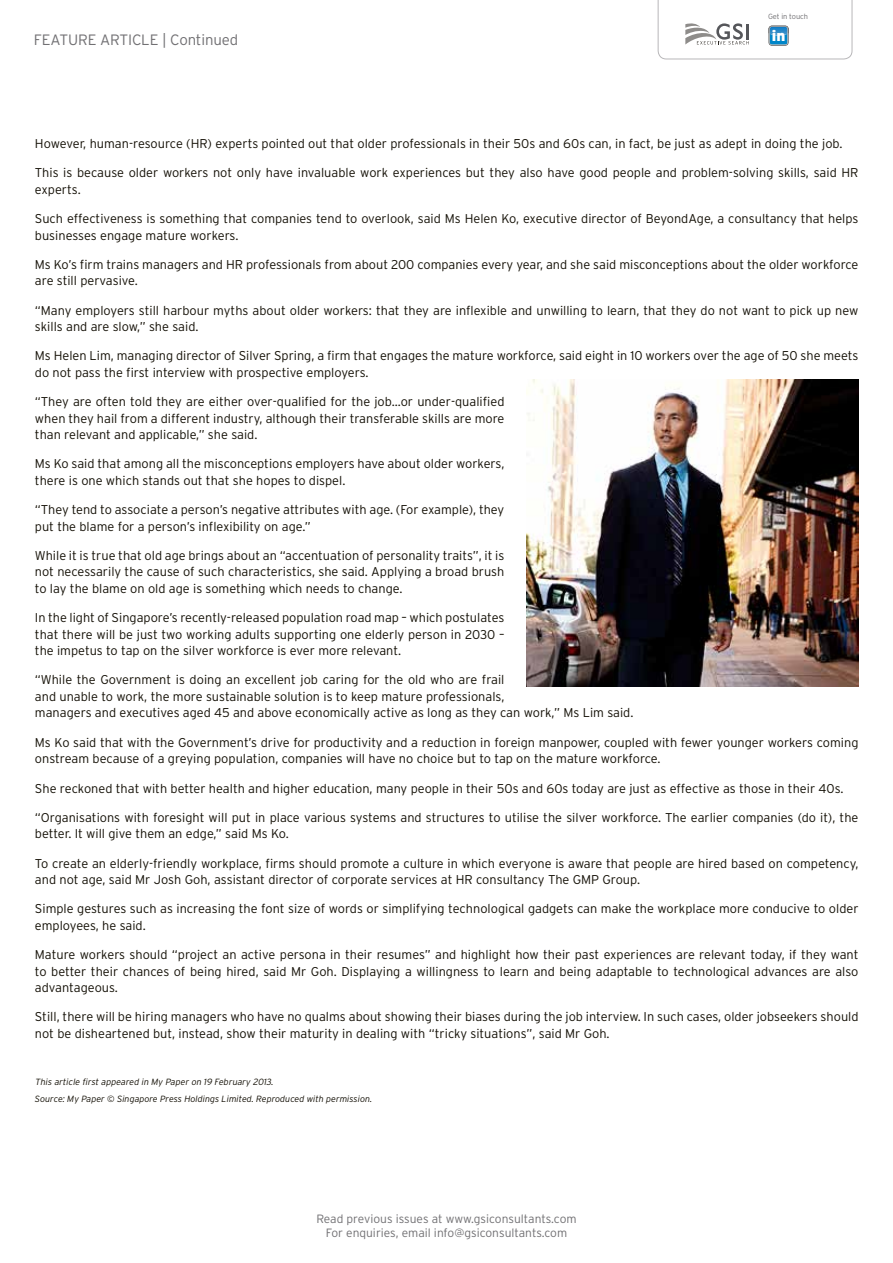
<style>
.page{position:relative;width:893px;height:1263px;background:#fff}
.page>*{position:absolute;margin:0;border:0;box-sizing:border-box;transform-origin:0 0}
.t1{font:900 15.15px "Interstate";color:#fff}
.t2{font:300 15px "Interstate";letter-spacing:-.01em;color:#717073}
.t3{font:300 12.75px/16.5px "Interstate";color:#141006}
.t4{font:300 12px/14.4px "Interstate";color:#717073;text-align:center}
.t5{font:italic 300 9px/17.5px "Interstate";color:#141006}
.t6{font:300 7.5px "Interstate";color:#717073}
.s1{font-style:inherit}
</style>
<div class="page">
<img style="left:527px;top:380px;width:331px;height:306px">
<svg style="left:658px;top:0;width:194px;height:59px"></svg>
<p class="t2" style="left:34px;top:32px;width:206px">feature article | Continued</p>
<p class="t6" style="left:768px;top:12px;width:42px">Get in touch</p>
<p class="t1" style="left:772px;top:27px;width:15px">in</p>
<p class="t3" style="left:35px;top:135px;width:809px">However, human-resource (HR) experts pointed out that older professionals in their 50s and 60s can, in fact, be just as adept in doing the job.</p>
<p class="t3" style="left:35px;top:164px;width:825px">This is because older workers not only have invaluable work experiences but they also have good people and problem-solving skills, said HR experts.</p>
<p class="t3" style="left:35px;top:210px;width:825px">Such effectiveness is something that companies tend to overlook, said Ms Helen Ko, executive director of BeyondAge, a consultancy that helps businesses engage mature workers.</p>
<p class="t3" style="left:35px;top:256px;width:825px">Ms Ko’s firm trains managers and HR professionals from about 200 companies every year, and she said misconceptions about the older workforce are still pervasive.</p>
<p class="t3" style="left:35px;top:302px;width:825px">“Many employers still harbour myths about older workers: that they are inflexible and unwilling to learn, that they do not want to pick up new skills and are slow,” she said.</p>
<p class="t3" style="left:35px;top:347px;width:825px">Ms Helen Lim, managing director of Silver Spring, a firm that engages the mature workforce, said eight in 10 workers over the age of 50 she meets do not pass the first interview with prospective employers.</p>
<p class="t3" style="left:35px;top:393px;width:471px;text-align:justify">“They are often told they are either over-qualified for the job...or under-qualified when they hail from a different industry, although their transferable skills are more than relevant and applicable,” she said.</p>
<p class="t3" style="left:35px;top:455px;width:471px">Ms Ko said that among all the misconceptions employers have about older workers, there is one which stands out that she hopes to dispel.</p>
<p class="t3" style="left:35px;top:501px;width:471px">“They tend to associate a person’s negative attributes with age. (For example), they put the blame for a person’s inflexibility on age.”</p>
<p class="t3" style="left:35px;top:547px;width:471px;text-align:justify">While it is true that old age brings about an “accentuation of personality traits”, it is not necessarily the cause of such characteristics, she said. Applying a broad brush to lay the blame on old age is something which needs to change.</p>
<p class="t3" style="left:35px;top:609px;width:471px;text-align:justify">I n the light of Singapore’s recently-released population road map – which postulates that there will be just two working adults supporting one elderly person in 2030 – the impetus to tap on the silver workforce is ever more relevant.</p>
<p class="t3" style="left:35px;top:672px;width:600px">“While the Government is doing an excellent job caring for the old who are frail<br>and unable to work, the more sustainable solution is to keep mature professionals,<br>managers and executives aged 45 and above economically active as long as they can work,” Ms Lim said.</p>
<p class="t3" style="left:35px;top:734px;width:825px">Ms Ko said that with the Government’s drive for productivity and a reduction in foreign manpower, coupled with fewer younger workers coming onstream because of a greying population, companies will have no choice but to tap on the mature workforce.</p>
<p class="t3" style="left:35px;top:780px;width:810px">She reckoned that with better health and higher education, many people in their 50s and 60s today are just as effective as those in their 40s.</p>
<p class="t3" style="left:35px;top:809px;width:825px">“Organisations with foresight will put in place various systems and structures to utilise the silver workforce. The earlier companies (do it), the better. It will give them an edge,” said Ms Ko.</p>
<p class="t3" style="left:35px;top:855px;width:825px">To create an elderly-friendly workplace, firms should promote a culture in which everyone is aware that people are hired based on competency, and not age, said Mr Josh Goh, assistant director of corporate services at HR consultancy The GMP Group.</p>
<p class="t3" style="left:35px;top:900px;width:825px">Simple gestures such as increasing the font size of words or simplifying technological gadgets can make the workplace more conducive to older employees, he said.</p>
<p class="t3" style="left:35px;top:946px;width:825px;text-align:justify">Mature workers should “project an active persona in their resumes” and highlight how their past experiences are relevant today, if they want to better their chances of being hired, said Mr Goh. Displaying a willingness to learn and being adaptable to technological advances are also advantageous.</p>
<p class="t3" style="left:35px;top:1008px;width:825px">Still, there will be hiring managers who have no qualms about showing their biases during the job interview. I n such cases, older jobseekers should not be disheartened but, instead, show their maturity in dealing with “tricky situations”, said Mr Goh.</p>
<p class="t5" style="left:35px;top:1073px;width:339px"><span class="s1">This article first appeared in My Paper on 19 February 2013</span>.<br>Source: My Paper © Singapore Press Holdings Limited. Reproduced with permission.</p>
<p class="t4" style="left:316px;top:1211px;width:262px">Read previous issues at www.gsiconsultants.com<br>For enquiries, email info@gsiconsultants.com</p>
</div>
